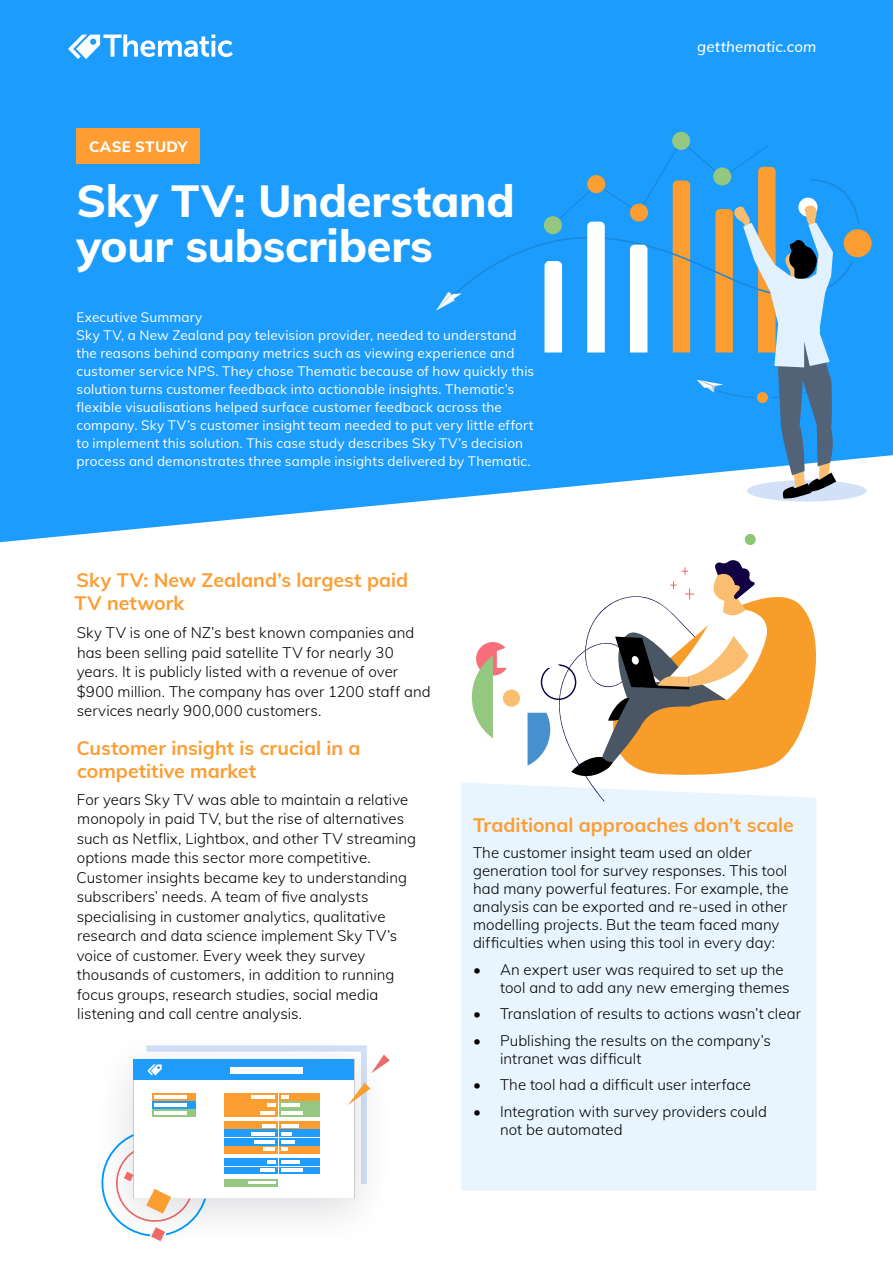
<style>
.page{position:relative;width:893px;height:1263px;background:#fff}
.page>*{position:absolute;margin:0;border:0;box-sizing:border-box;transform-origin:0 0}
.t1{font:800 45px/45px "Muli";letter-spacing:-.005em;color:#fff}
.t2{font:700 19.5px/22.5px "Muli";color:#fd9d32}
.t3{font:300 15px/19.5px "Muli";letter-spacing:.005em;color:#000}
.t4{font:italic 500 15px "Muli";letter-spacing:.005em;color:#fff}
.t5{font:800 15px "Muli";letter-spacing:.02em;color:#fff}
.t6{font:13.5px/18px "Muli";letter-spacing:.01em;color:#fff}
</style>
<div class="page">
<div style="left:0;top:0;width:893px;height:87px;background:#1c9cfd"></div>
<svg style="left:68px;top:35px;width:165px;height:24px"></svg>
<svg style="left:0;top:87px;width:893px;height:455px;background:#2ca2fc"></svg>
<div style="left:77px;top:129px;width:123px;height:35px;background:#fd9d32"></div>
<div style="left:461px;top:782px;width:355px;height:409px;background:#e8f5ff"></div>
<div style="left:672px;top:132px;width:18px;height:18px;background:#94c880;border-radius:50%"></div>
<div style="left:443px;top:179px;width:417px;height:130px;background:#1c9cfd"></div>
<svg style="left:436px;top:292px;width:26px;height:19px"></svg>
<div style="left:844px;top:229px;width:28px;height:28px;background:#fc9d32;border-radius:50%"></div>
<div style="left:747px;top:480px;width:120px;height:21px;background:#d2e1f8;border-radius:50%"></div>
<svg style="left:544px;top:139px;width:292px;height:359px;background:#57a8e2"></svg>
<svg style="left:101px;top:1045px;width:289px;height:196px"></svg>
<svg style="left:472px;top:504px;width:344px;height:298px"></svg>
<p class="t5" style="left:89px;top:136px;width:100px">CASE STUDY</p>
<h1 class="t1" style="left:77px;top:176px;width:440px">Sky TV: Understand your subscribers</h1>
<p class="t6" style="left:77px;top:307px;width:459px">Executive Summary<br>Sky TV, a New Zealand pay television provider, needed to understand the reasons behind company metrics such as viewing experience and customer service NPS. They chose Thematic because of how quickly this solution turns customer feedback into actionable insights. Thematic’s flexible visualisations helped surface customer feedback across the company. Sky TV’s customer insight team needed to put very little effort to implement this solution. This case study describes Sky TV’s decision process and demonstrates three sample insights delivered by Thematic.</p>
<p class="t4" style="left:697px;top:36px;width:121px">getthematic.com</p>
<h2 class="t2" style="left:75px;top:568px;width:335px">Sky TV: New Zealand’s largest paid<br>TV network</h2>
<p class="t3" style="left:77px;top:622px;width:355px">Sky TV is one of NZ’s best known companies and has been selling paid satellite TV for nearly 30 years. It is publicly listed with a revenue of over $900 million. The company has over 1200 staff and services nearly 900,000 customers.</p>
<h2 class="t2" style="left:77px;top:736px;width:286px">Customer insight is crucial in a competitive market</h2>
<p class="t3" style="left:77px;top:789px;width:341px">For years Sky TV was able to maintain a relative monopoly in paid TV, but the rise of alternatives such as Netflix, Lightbox, and other TV streaming options made this sector more competitive.<br>Customer insights became key to understanding subscribers’ needs. A team of five analysts specialising in customer analytics, qualitative research and data science implement Sky TV’s voice of customer. Every week they survey thousands of customers, in addition to running focus groups, research studies, social media listening and call centre analysis.</p>
<h2 class="t2" style="left:473px;top:813px;width:322px">Traditional approaches don’t scale</h2>
<p class="t3" style="left:473px;top:843px;width:317px;line-height:18px">The customer insight team used an older generation tool for survey responses. This tool had many powerful features. For example, the analysis can be exported and re-used in other modelling projects. But the team faced many difficulties when using this tool in every day:</p>
<p class="t3" style="left:500px;top:960px;width:291px;line-height:18px;text-indent:-27px">• An expert user was required to set up the tool and to add any new emerging themes</p>
<p class="t3" style="left:473px;top:1003px;width:329px">• Translation of results to actions wasn’t clear</p>
<p class="t3" style="left:500px;top:1031px;width:272px;line-height:18px;text-indent:-27px">• Publishing the results on the company’s intranet was difficult</p>
<p class="t3" style="left:473px;top:1074px;width:279px">• The tool had a difficult user interface</p>
<p class="t3" style="left:500px;top:1102px;width:268px;line-height:18px;text-indent:-27px">• Integration with survey providers could not be automated</p>
</div>
